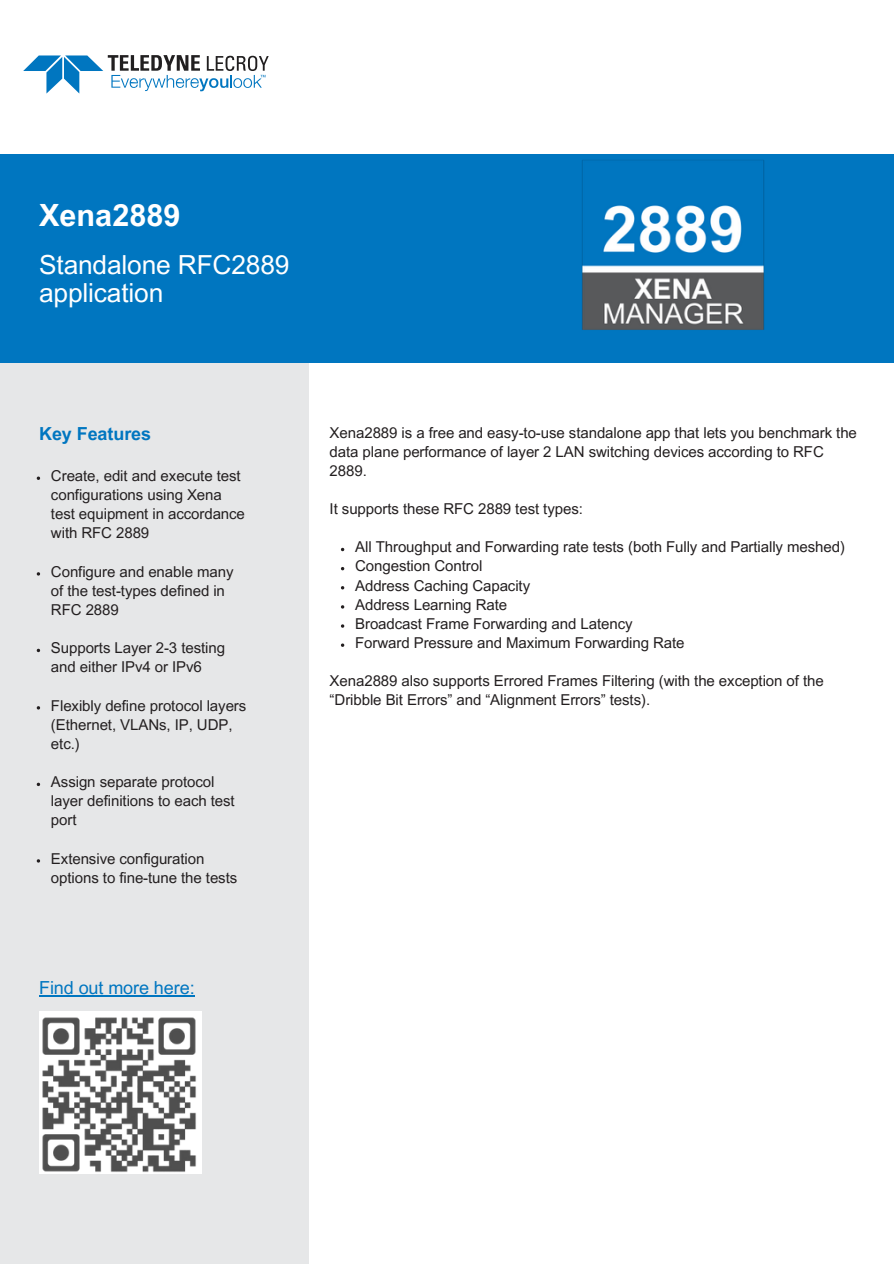
<style>
.page{position:relative;width:894px;height:1264px;background:#fff}
.page>*{position:absolute;margin:0;border:0;box-sizing:border-box;transform-origin:0 0}
.t1{font:700 30.6px "Arial MT Pro";color:#fff}
.t2{font:26.25px/28.2px "Arial MT Pro";letter-spacing:-.005em;color:#fff}
.t3{font:18px "Arial MT Pro";letter-spacing:-.005em;color:#0076c0}
.t4{font:700 18px "Arial MT Pro";letter-spacing:-.005em;color:#0076c0}
.t5{font:15px/19.2px "Arial MT Pro";letter-spacing:-.005em;color:#231f20}
</style>
<div class="page">
<div style="left:0;top:362px;width:308px;height:901px;background:#e6e7e8"></div>
<div style="left:0;top:154px;width:893px;height:208px;background:#0076c0"></div>
<svg style="left:23px;top:55px;width:245px;height:39px"></svg>
<img style="left:582px;top:160px;width:182px;height:170px">
<svg style="left:341px;top:643px;width:3px;height:4px"></svg>
<svg style="left:37px;top:476px;width:3px;height:4px"></svg>
<img style="left:39px;top:1011px;width:163px;height:163px">
<hr style="left:39px;top:995px;width:155px;height:1px;background:#0076c0">
<h4 class="t1" style="left:39px;top:203px;width:143px">Xena2889</h4>
<p class="t2" style="left:39px;top:254px;width:252px">Standalone RFC2889 application</p>
<p class="t4" style="left:39px;top:427px;width:114px">Key Features</p>
<h1 class="t5" style="left:329px;top:424px;width:528px">Xena2889 is a free and easy-to-use standalone app that lets you benchmark the data plane performance of layer 2 LAN switching devices according to RFC<br>2889.</h1>
<h2 class="t5" style="left:329px;top:501px;width:255px">It supports these RFC 2889 test types:</h2>
<h3 class="t5" style="left:355px;top:539px;width:491px">All Throughput and Forwarding rate tests (both Fully and Partially meshed)</h3>
<p class="t5" style="left:355px;top:558px;width:129px">Congestion Control</p>
<p class="t5" style="left:355px;top:577px;width:176px">Address Caching Capacity</p>
<p class="t5" style="left:355px;top:596px;width:153px">Address Learning Rate</p>
<p class="t5" style="left:355px;top:616px;width:279px">Broadcast Frame Forwarding and Latency</p>
<p class="t5" style="left:355px;top:635px;width:331px">Forward Pressure and Maximum Forwarding Rate</p>
<p class="t5" style="left:329px;top:673px;width:495px">Xena2889 also supports Errored Frames Filtering (with the exception of the “Dribble Bit Errors” and “Alignment Errors” tests).</p>
<p class="t5" style="left:51px;top:468px;width:195px">Create, edit and execute test configurations using Xena test equipment in accordance with RFC 2889</p>
<p class="t5" style="left:51px;top:563px;width:184px">Configure and enable many of the test-types defined in<br>RFC 2889</p>
<p class="t5" style="left:51px;top:640px;width:175px">Supports Layer 2-3 testing and either IPv4 or IPv6</p>
<p class="t5" style="left:51px;top:697px;width:197px">Flexibly define protocol layers (Ethernet, VLANs, IP, UDP, etc.)</p>
<p class="t5" style="left:51px;top:774px;width:185px">Assign separate protocol layer definitions to each test port</p>
<p class="t5" style="left:51px;top:850px;width:188px">Extensive configuration options to fine-tune the tests</p>
<p class="t3" style="left:39px;top:980px;width:157px">Find out more here:</p>
</div>
